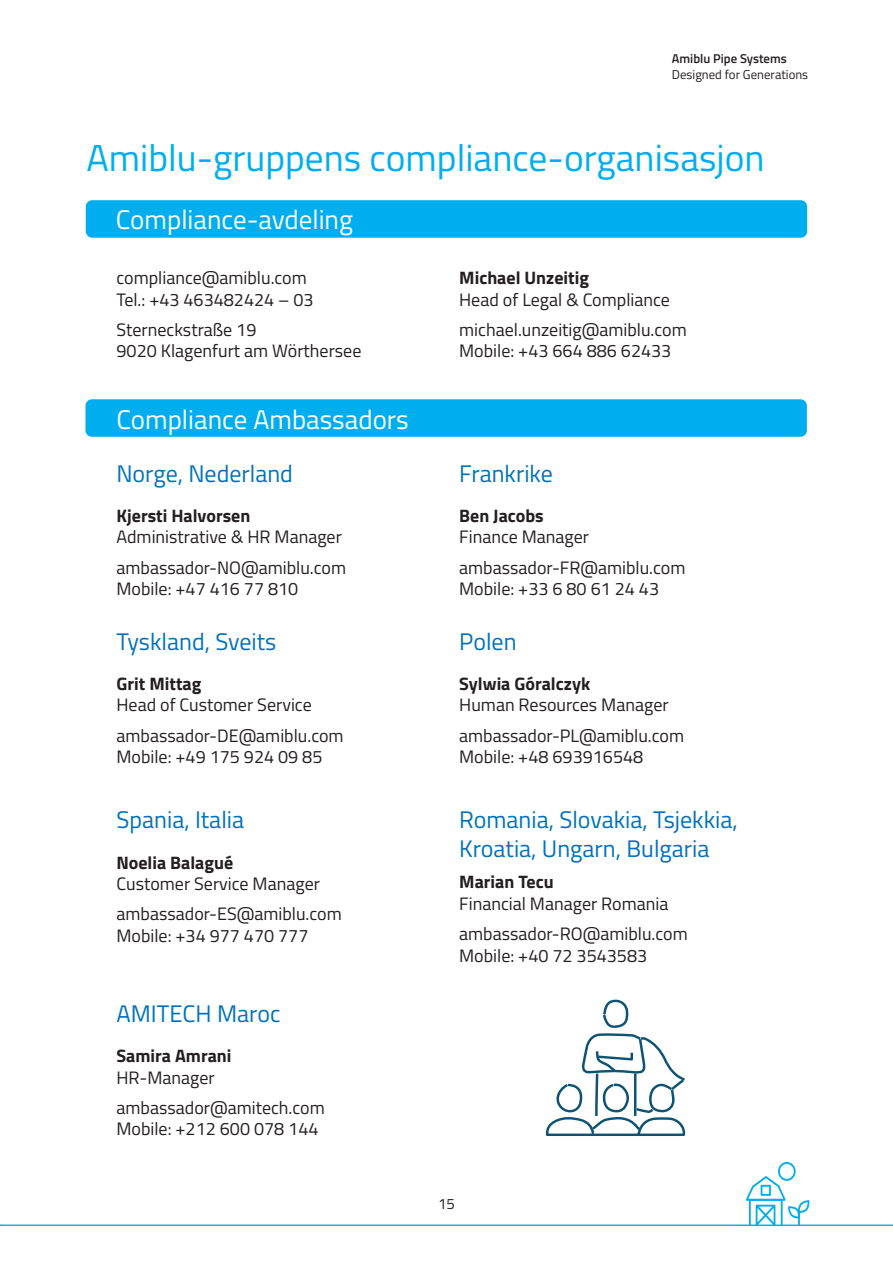
<style>
.page{position:relative;width:893px;height:1263px;background:#fff}
.page>*{position:absolute;margin:0;border:0;box-sizing:border-box;transform-origin:0 0}
.t1{font:37.5px "Titillium Web";color:#00aeef}
.t2{font:27px "Titillium Web";color:#fff}
.t3{font:24px/28.8px "Titillium Web";color:#0072bc}
.t4{font:18px/30.2px "Titillium Web";color:#231f20}
.t5{font:700 18px "Titillium Web";color:#231f20}
.t6{font:15px "Titillium Web";color:#231f20}
.t7{font:12.75px "Titillium Web";color:#231f20}
.t8{font:600 12.75px "Titillium Web";color:#231f20}
</style>
<div class="page">
<div style="left:86px;top:200px;width:721px;height:38px;background:#00aeef;border-radius:6px"></div>
<div style="left:85px;top:399px;width:722px;height:38px;background:#00aeef;border-radius:6px"></div>
<svg style="left:545px;top:999px;width:141px;height:137px"></svg>
<svg style="left:746px;top:1162px;width:63px;height:62px"></svg>
<hr style="left:0;top:1224px;width:893px;height:2px;background:#00aeef">
<p class="t8" style="left:672px;top:49px;width:116px">Amiblu Pipe Systems</p>
<p class="t7" style="left:672px;top:65px;width:138px">Designed for Generations</p>
<h1 class="t1" style="left:87px;top:130px;width:680px">Amiblu-gruppens compliance-organisasjon</h1>
<h2 class="t2" style="left:116px;top:200px;width:239px">Compliance-avdeling</h2>
<p class="t5" style="left:459px;top:264px;width:131px">Michael Unzeitig</p>
<p class="t4" style="left:459px;top:283px;width:229px">Head of Legal &amp; Compliance michael.unzeitig@amiblu.com</p>
<p class="t4" style="left:459px;top:335px;width:214px">Mobile: +43 664 886 62433</p>
<p class="t4" style="left:117px;top:266px;width:199px;line-height:21.6px">compliance@amiblu.com<br>Tel.: +43 463482424 – 03</p>
<p class="t4" style="left:117px;top:318px;width:246px;line-height:21.6px">Sterneckstraße 19<br>9020 Klagenfurt am Wörthersee</p>
<h2 class="t2" style="left:117px;top:400px;width:294px">Compliance Ambassadors</h2>
<h3 class="t3" style="left:117px;top:458px;width:178px">Norge, Nederland</h3>
<p class="t5" style="left:117px;top:502px;width:135px">Kjersti Halvorsen</p>
<p class="t4" style="left:117px;top:521px;width:231px">Administrative &amp; HR Manager ambassador-NO@amiblu.com</p>
<p class="t4" style="left:117px;top:573px;width:183px">Mobile: +47 416 77 810</p>
<h3 class="t3" style="left:117px;top:626px;width:161px">Tyskland, Sveits</h3>
<p class="t5" style="left:117px;top:670px;width:86px">Grit Mittag</p>
<p class="t4" style="left:117px;top:689px;width:229px">Head of Customer Service ambassador-DE@amiblu.com</p>
<p class="t4" style="left:117px;top:741px;width:207px">Mobile: +49 175 924 09 85</p>
<h3 class="t3" style="left:117px;top:804px;width:129px">Spania, Italia</h3>
<p class="t5" style="left:117px;top:848px;width:118px">Noelia Balagué</p>
<p class="t4" style="left:117px;top:868px;width:227px">Customer Service Manager ambassador-ES@amiblu.com</p>
<p class="t4" style="left:117px;top:920px;width:193px">Mobile: +34 977 470 777</p>
<h3 class="t3" style="left:117px;top:998px;width:165px">AMITECH Maroc</h3>
<p class="t5" style="left:117px;top:1042px;width:117px">Samira Amrani</p>
<p class="t4" style="left:117px;top:1061px;width:210px">HR-Manager ambassador@amitech.com</p>
<p class="t4" style="left:117px;top:1113px;width:203px">Mobile: +212 600 078 144</p>
<h3 class="t3" style="left:459px;top:458px;width:95px">Frankrike</h3>
<p class="t5" style="left:459px;top:502px;width:86px">Ben Jacobs</p>
<p class="t4" style="left:459px;top:521px;width:228px">Finance Manager ambassador-FR@amiblu.com</p>
<p class="t4" style="left:459px;top:573px;width:201px">Mobile: +33 6 80 61 24 43</p>
<h3 class="t3" style="left:459px;top:626px;width:59px">Polen</h3>
<p class="t5" style="left:459px;top:670px;width:133px">Sylwia Góralczyk</p>
<p class="t4" style="left:459px;top:689px;width:226px">Human Resources Manager ambassador-PL@amiblu.com</p>
<p class="t4" style="left:459px;top:741px;width:185px">Mobile: +48 693916548</p>
<h3 class="t3" style="left:459px;top:804px;width:280px">Romania, Slovakia, Tsjekkia,<br>Kroatia, Ungarn, Bulgaria</h3>
<p class="t5" style="left:459px;top:868px;width:96px">Marian Tecu</p>
<p class="t4" style="left:459px;top:888px;width:230px">Financial Manager Romania ambassador-RO@amiblu.com</p>
<p class="t4" style="left:459px;top:939px;width:189px">Mobile: +40 72 3543583</p>
<p class="t6" style="left:438px;top:1192px;width:18px">15</p>
</div>
